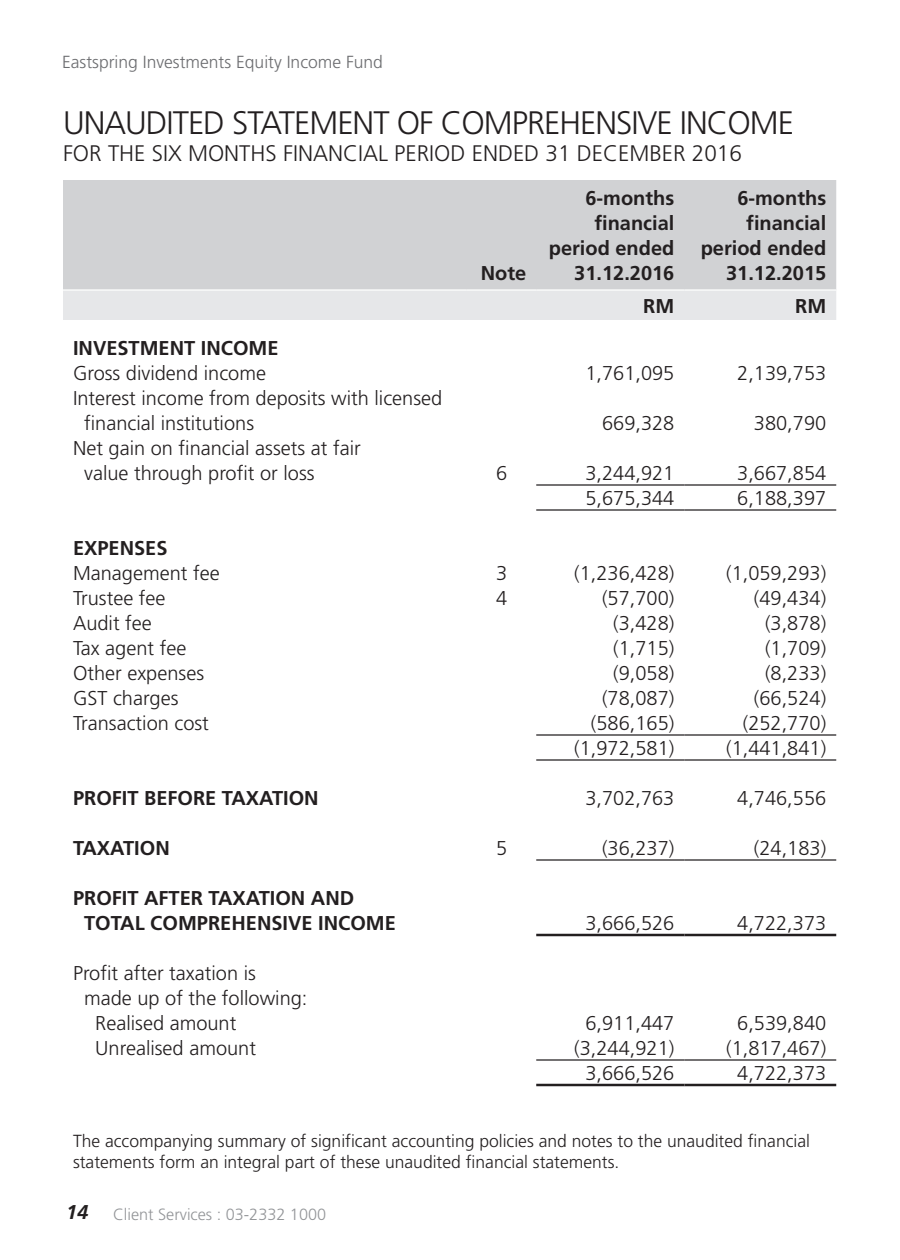
<style>
.page{position:relative;width:900px;height:1260px;background:#fff}
.page>*{position:absolute;margin:0;border:0;box-sizing:border-box;transform-origin:0 0}
.Headline{font:300 32.5px "Frutiger";letter-spacing:-.03em;color:#231f20}
.Headline-2{font:300 22.5px "Frutiger";color:#231f20}
.body_text{font:300 20px "Frutiger";color:#231f20}
.account_text__right{font:700 20px/25px "Frutiger";color:#231f20;text-align:right}
.body_text-2{font:700 20px "Frutiger";color:#231f20}
.account_text__left{font:700 20px "Frutiger";color:#231f20}
.body_text-3{font:300 17.5px/21px "Frutiger";color:#231f20}
.t1{font:300 17.5px "Frutiger";color:#6c6d70}
.t2{font:300 16.25px "Frutiger";color:#939598}
.s1{font-weight:700;font-style:italic;font-size:20px;color:#231f20}
</style>
<div class="page">
<div style="left:63px;top:180px;width:773px;height:109px;background:#d1d2d4"></div>
<div style="left:63px;top:291px;width:773px;height:29px;background:#e6e7e9"></div>
<hr style="left:536px;top:1084px;width:148px;height:2px;background:#231f20">
<hr style="left:684px;top:1084px;width:152px;height:2px;background:#231f20">
<hr style="left:536px;top:1059px;width:148px;height:2px;background:#231f20">
<hr style="left:684px;top:1059px;width:152px;height:2px;background:#231f20">
<hr style="left:536px;top:934px;width:148px;height:2px;background:#231f20">
<hr style="left:684px;top:934px;width:152px;height:2px;background:#231f20">
<hr style="left:536px;top:859px;width:148px;height:2px;background:#231f20">
<hr style="left:684px;top:859px;width:152px;height:2px;background:#231f20">
<hr style="left:536px;top:734px;width:148px;height:2px;background:#231f20">
<hr style="left:684px;top:734px;width:152px;height:2px;background:#231f20">
<hr style="left:536px;top:759px;width:148px;height:2px;background:#231f20">
<hr style="left:684px;top:759px;width:152px;height:2px;background:#231f20">
<hr style="left:536px;top:484px;width:148px;height:2px;background:#231f20">
<hr style="left:684px;top:484px;width:152px;height:2px;background:#231f20">
<hr style="left:536px;top:509px;width:148px;height:2px;background:#231f20">
<hr style="left:684px;top:509px;width:152px;height:2px;background:#231f20">
<p class="t1" style="left:62px;top:52px;width:322px">Eastspring Investments Equity Income Fund</p>
<p class="Headline" style="left:63px;top:105px;width:733px">UNAUDITED STATEMENT OF COMPREHENSIVE INCOME</p>
<p class="Headline-2" style="left:63px;top:141px;width:680px">FOR THE SIX MONTHS FINANCIAL PERIOD ENDED 31 DECEMBER 2016</p>
<p class="account_text__left" style="left:481px;top:261px;width:47px">Note</p>
<p class="account_text__right" style="left:549px;top:185px;width:127px">6-months financial period ended<br>31.12.2016</p>
<p class="account_text__right" style="left:701px;top:185px;width:127px">6-months financial period ended<br>31.12.2015</p>
<p class="account_text__right" style="left:643px;top:293px;width:33px">RM</p>
<p class="account_text__right" style="left:795px;top:293px;width:33px">RM</p>
<p class="account_text__right" style="left:73px;top:335px;width:207px">INVESTMENT INCOME</p>
<p class="body_text" style="left:73px;top:362px;width:194px">Gross dividend income</p>
<p class="body_text" style="left:585px;top:362px;width:90px">1,761,095</p>
<p class="body_text" style="left:737px;top:362px;width:90px">2,139,753</p>
<p class="body_text" style="left:73px;top:387px;width:371px">Interest income from deposits with licensed</p>
<p class="body_text" style="left:84px;top:412px;width:171px">financial institutions</p>
<p class="body_text" style="left:602px;top:412px;width:74px">669,328</p>
<p class="body_text" style="left:754px;top:412px;width:74px">380,790</p>
<p class="body_text" style="left:73px;top:437px;width:289px">Net gain on financial assets at fair</p>
<p class="body_text" style="left:84px;top:462px;width:232px">value through profit or loss</p>
<p class="body_text" style="left:496px;top:462px;width:13px">6</p>
<p class="body_text" style="left:585px;top:462px;width:90px">3,244,921</p>
<p class="body_text" style="left:737px;top:462px;width:90px">3,667,854</p>
<p class="body_text" style="left:585px;top:487px;width:90px">5,675,344</p>
<p class="body_text" style="left:737px;top:487px;width:90px">6,188,397</p>
<p class="body_text-2" style="left:73px;top:536px;width:96px">EXPENSES</p>
<p class="body_text" style="left:73px;top:562px;width:148px">Management fee</p>
<p class="body_text" style="left:496px;top:562px;width:13px">3</p>
<p class="body_text" style="left:574px;top:562px;width:102px">(1,236,428)</p>
<p class="body_text" style="left:726px;top:562px;width:102px">(1,059,293)</p>
<p class="body_text" style="left:73px;top:587px;width:94px">Trustee fee</p>
<p class="body_text" style="left:496px;top:587px;width:13px">4</p>
<p class="body_text" style="left:602px;top:587px;width:74px">(57,700)</p>
<p class="body_text" style="left:754px;top:587px;width:74px">(49,434)</p>
<p class="body_text" style="left:73px;top:612px;width:80px">Audit fee</p>
<p class="body_text" style="left:613px;top:612px;width:63px">(3,428)</p>
<p class="body_text" style="left:765px;top:612px;width:63px">(3,878)</p>
<p class="body_text" style="left:73px;top:637px;width:115px">Tax agent fee</p>
<p class="body_text" style="left:613px;top:637px;width:63px">(1,715)</p>
<p class="body_text" style="left:765px;top:637px;width:63px">(1,709)</p>
<p class="body_text" style="left:73px;top:662px;width:133px">Other expenses</p>
<p class="body_text" style="left:613px;top:662px;width:63px">(9,058)</p>
<p class="body_text" style="left:765px;top:662px;width:63px">(8,233)</p>
<p class="body_text" style="left:73px;top:687px;width:107px">GST charges</p>
<p class="body_text" style="left:602px;top:687px;width:74px">(78,087)</p>
<p class="body_text" style="left:754px;top:687px;width:74px">(66,524)</p>
<p class="body_text" style="left:73px;top:712px;width:137px">Transaction cost</p>
<p class="body_text" style="left:591px;top:712px;width:85px">(586,165)</p>
<p class="body_text" style="left:743px;top:712px;width:85px">(252,770)</p>
<p class="body_text" style="left:574px;top:737px;width:102px">(1,972,581)</p>
<p class="body_text" style="left:726px;top:737px;width:102px">(1,441,841)</p>
<p class="body_text-2" style="left:73px;top:786px;width:247px">PROFIT BEFORE TAXATION</p>
<p class="body_text" style="left:585px;top:787px;width:90px">3,702,763</p>
<p class="body_text" style="left:737px;top:787px;width:90px">4,746,556</p>
<p class="body_text-2" style="left:73px;top:836px;width:98px">TAXATION</p>
<p class="body_text" style="left:496px;top:837px;width:13px">5</p>
<p class="body_text" style="left:602px;top:837px;width:74px">(36,237)</p>
<p class="body_text" style="left:754px;top:837px;width:74px">(24,183)</p>
<p class="body_text-2" style="left:73px;top:886px;width:283px">PROFIT AFTER TAXATION AND</p>
<p class="body_text-2" style="left:84px;top:911px;width:313px">TOTAL COMPREHENSIVE INCOME</p>
<p class="body_text" style="left:585px;top:912px;width:90px">3,666,526</p>
<p class="body_text" style="left:737px;top:912px;width:90px">4,722,373</p>
<p class="body_text" style="left:73px;top:962px;width:184px">Profit after taxation is</p>
<p class="body_text" style="left:84px;top:987px;width:225px">made up of the following:</p>
<p class="body_text" style="left:95px;top:1012px;width:143px">Realised amount</p>
<p class="body_text" style="left:585px;top:1012px;width:90px">6,911,447</p>
<p class="body_text" style="left:737px;top:1012px;width:90px">6,539,840</p>
<p class="body_text" style="left:95px;top:1037px;width:162px">Unrealised amount</p>
<p class="body_text" style="left:574px;top:1037px;width:102px">(3,244,921)</p>
<p class="body_text" style="left:726px;top:1037px;width:102px">(1,817,467)</p>
<p class="body_text" style="left:585px;top:1062px;width:90px">3,666,526</p>
<p class="body_text" style="left:737px;top:1062px;width:90px">4,722,373</p>
<p class="body_text-3" style="left:73px;top:1130px;width:739px">The accompanying summary of significant accounting policies and notes to the unaudited financial statements form an integral part of these unaudited financial statements.</p>
<p class="t2" style="left:66px;top:1205px;width:262px"><span class="s1">14</span> Client Services : 03-2332 1000</p>
</div>
